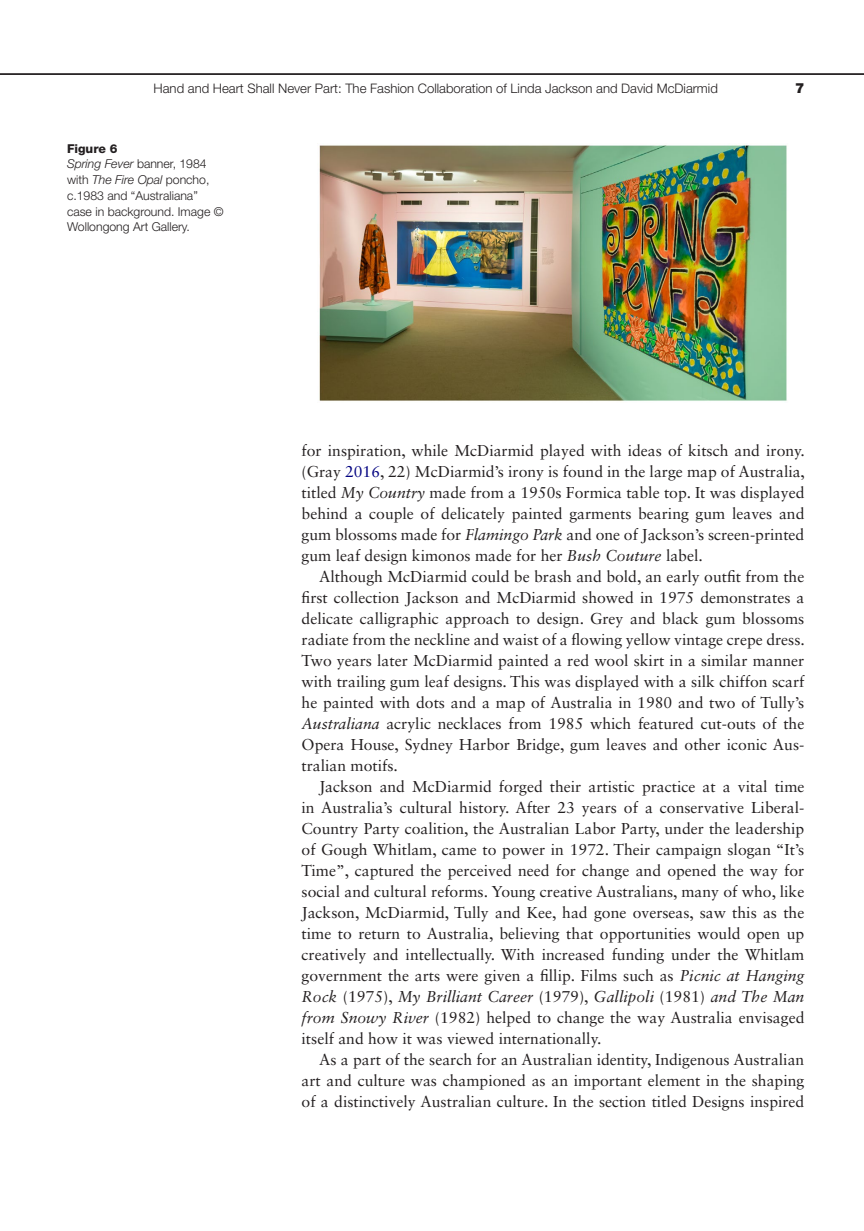
<style>
.page{position:relative;width:864px;height:1231px;background:#fff}
.page>*{position:absolute;margin:0;border:0;box-sizing:border-box;transform-origin:0 0}
.t1{font:15.75px/21px "Sabon LT Std";color:#231f20;text-align:justify}
.t2{font:900 14px "Helvetica Neue";color:#231f20}
.t3{font:300 13.12px "Helvetica Neue LT Std";color:#231f20}
.t4{font:300 12.25px/15.8px "Helvetica Neue LT Std";color:#231f20}
.s1{font-weight:800}
.s2{font-style:italic}
.s3{color:#000080}
</style>
<div class="page">
<hr style="left:0;top:73px;width:863px;height:2px;background:#231f20">
<img style="left:319px;top:145px;width:468px;height:256px">
<p class="t3" style="left:153px;top:80px;width:565px">Hand and Heart Shall Never Part: The Fashion Collaboration of Linda Jackson and David McDiarmid</p>
<p class="t2" style="left:794px;top:79px;width:11px">7</p>
<p class="t4" style="left:67px;top:140px;width:157px"><span class="s1">Figure 6<br></span><span class="s2">Spring Fever</span> banner, 1984 with <span class="s2">The Fire Opal</span> poncho, c.1983 and “Australiana” case in background. Image ©<br>Wollongong Art Gallery.</p>
<p class="t1" style="left:301px;top:440px;width:504px">for inspiration, while McDiarmid played with ideas of kitsch and irony. (Gray <span class="s3">2016</span>, 22) McDiarmid’s irony is found in the large map of Australia, titled <span class="s2">My Country</span> made from a 1950s Formica table top. It was displayed behind a couple of delicately painted garments bearing gum leaves and gum blossoms made for <span class="s2">Flamingo Park</span> and one of Jackson’s screen-printed gum leaf design kimonos made for her <span class="s2">Bush Couture</span> label.</p>
<p class="t1" style="left:301px;top:566px;width:504px;text-indent:17px">Although McDiarmid could be brash and bold, an early outfit from the first collection Jackson and McDiarmid showed in 1975 demonstrates a delicate calligraphic approach to design. Grey and black gum blossoms radiate from the neckline and waist of a flowing yellow vintage crepe dress.<br>Two years later McDiarmid painted a red wool skirt in a similar manner with trailing gum leaf designs. This was displayed with a silk chiffon scarf he painted with dots and a map of Australia in 1980 and two of Tully’s <span class="s2">Australiana</span> acrylic necklaces from 1985 which featured cut-outs of the Opera House, Sydney Harbor Bridge, gum leaves and other iconic Aus&shy;tralian motifs.</p>
<p class="t1" style="left:301px;top:776px;width:504px;text-indent:17px">Jackson and McDiarmid forged their artistic practice at a vital time in Australia’s cultural history. After 23 years of a conservative Liberal-Country Party coalition, the Australian Labor Party, under the leadership of Gough Whitlam, came to power in 1972. Their campaign slogan “It’s Time”, captured the perceived need for change and opened the way for social and cultural reforms. Young creative Australians, many of who, like Jackson, McDiarmid, Tully and Kee, had gone overseas, saw this as the time to return to Australia, believing that opportunities would open up creatively and intellectually. With increased funding under the Whitlam government the arts were given a fillip. Films such as <span class="s2">Picnic at Hanging Rock</span> (1975), <span class="s2">My Brilliant Career</span> (1979), <span class="s2">Gallipoli</span> (1981) <span class="s2">and The Man from Snowy River</span> (1982) helped to change the way Australia envisaged itself and how it was viewed internationally.</p>
<p class="t1" style="left:301px;top:1049px;width:504px;text-indent:17px">As a part of the search for an Australian identity, Indigenous Australian art and culture was championed as an important element in the shaping of a distinctively Australian culture. In the section titled Designs inspired</p>
</div>
